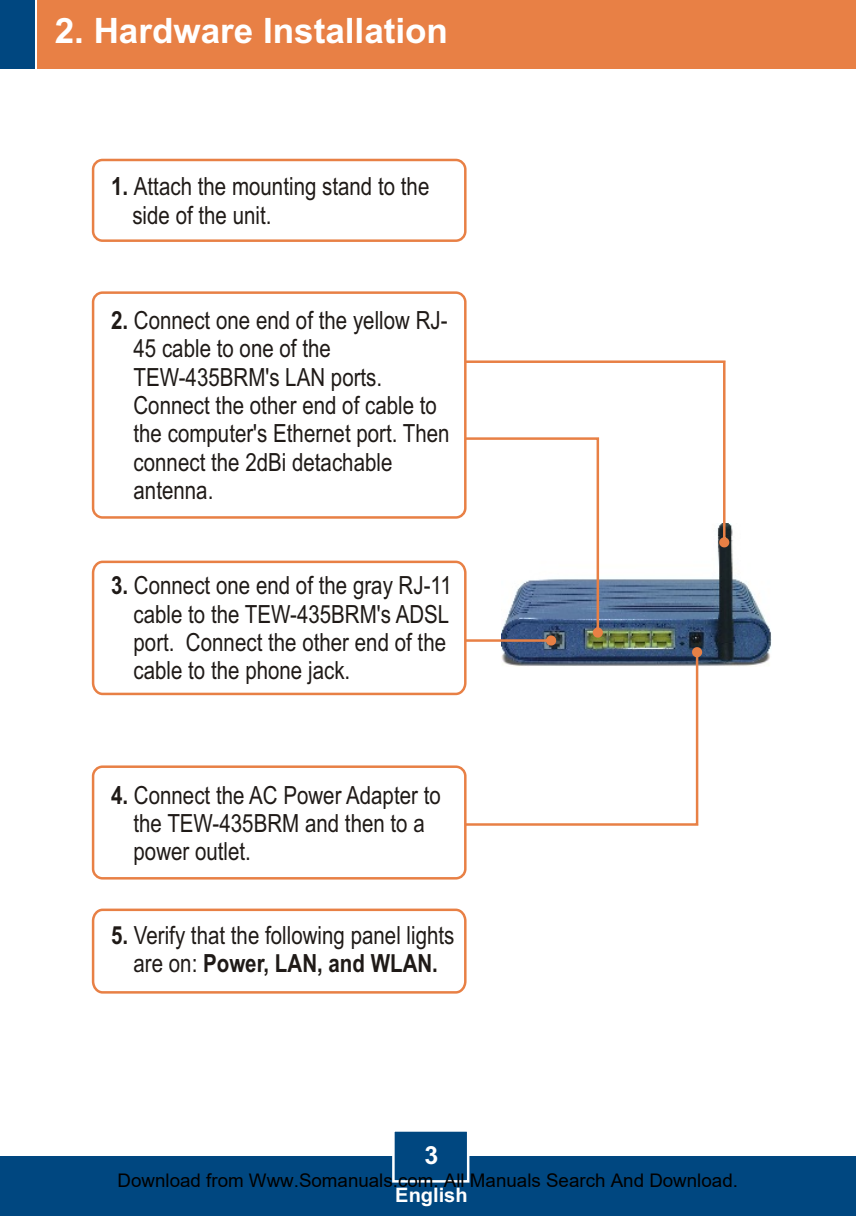
<style>
.page{position:relative;width:856px;height:1216px;background:#fff}
.page>*{position:absolute;margin:0;border:0;box-sizing:border-box;transform-origin:0 0}
.t1{font:700 35px "Arial";color:#fff}
.t2{font:25px/28.2px "Arial Narrow";color:#1f1a17}
.t3{font:700 25px "Arial";color:#fff}
.t4{font:700 20px "Arial";color:#fff}
.t5{font:18.75px "Arial";color:#000}
.s1{font-weight:700}
</style>
<div class="page">
<img style="left:501px;top:523px;width:270px;height:143px">
<div style="left:0;top:1155px;width:855px;height:60px;background:#004780"></div>
<div style="left:37px;top:0;width:818px;height:68px;background:#e88045"></div>
<div style="left:0;top:0;width:35px;height:68px;background:#004780"></div>
<svg style="left:390px;top:1131px;width:80px;height:52px"></svg>
<svg style="left:501px;top:547px;width:101px;height:90px"></svg>
<svg style="left:360px;top:360px;width:368px;height:187px"></svg>
<svg style="left:466px;top:647px;width:235px;height:178px"></svg>
<div style="left:92px;top:291px;width:374px;height:227px;background:#fff;border:3px solid #e88045;border-radius:9px"></div>
<div style="left:92px;top:765px;width:374px;height:114px;background:#fff;border:3px solid #e88045;border-radius:9px"></div>
<div style="left:92px;top:159px;width:374px;height:83px;background:#fff;border:3px solid #e88045;border-radius:9px"></div>
<svg style="left:91px;top:908px;width:376px;height:86px"></svg>
<svg style="left:467px;top:635px;width:89px;height:10px"></svg>
<svg style="left:91px;top:560px;width:376px;height:136px"></svg>
<h1 class="t1" style="left:55px;top:18px;width:394px">2. Hardware Installation</h1>
<p class="t2" style="left:132px;top:174px;width:298px;text-indent:-21px"><span class="s1">1.</span> Attach the mounting stand to the side of the unit.</p>
<p class="t2" style="left:133px;top:308px;width:317px;text-indent:-22px"><span class="s1">2.</span> Connect one end of the yellow RJ-<br>45 cable to one of the<br>TEW-435BRM's LAN ports.<br>Connect the other end of cable to the computer's Ethernet port. Then connect the 2dBi detachable antenna.</p>
<p class="t2" style="left:133px;top:573px;width:320px;text-indent:-22px"><span class="s1">3.</span> Connect one end of the gray RJ-11 cable to the TEW-435BRM's ADSL port. Connect the other end of the cable to the phone jack.</p>
<p class="t2" style="left:133px;top:782px;width:308px;text-indent:-22px"><span class="s1">4.</span> Connect the AC Power Adapter to the TEW-435BRM and then to a power outlet.</p>
<p class="t2" style="left:111px;top:922px;width:345px;text-align:center"><span class="s1">5.</span> Verify that the following panel lights are on: <span class="s1">Power, LAN, and WLAN.</span></p>
<p class="t3" style="left:424px;top:1145px;width:15px">3</p>
<p class="t5" style="left:117px;top:1169px;width:621px">Download from Www.Somanuals.com. All Manuals Search And Download.</p>
<p class="t4" style="left:395px;top:1187px;width:74px">English</p>
</div>
